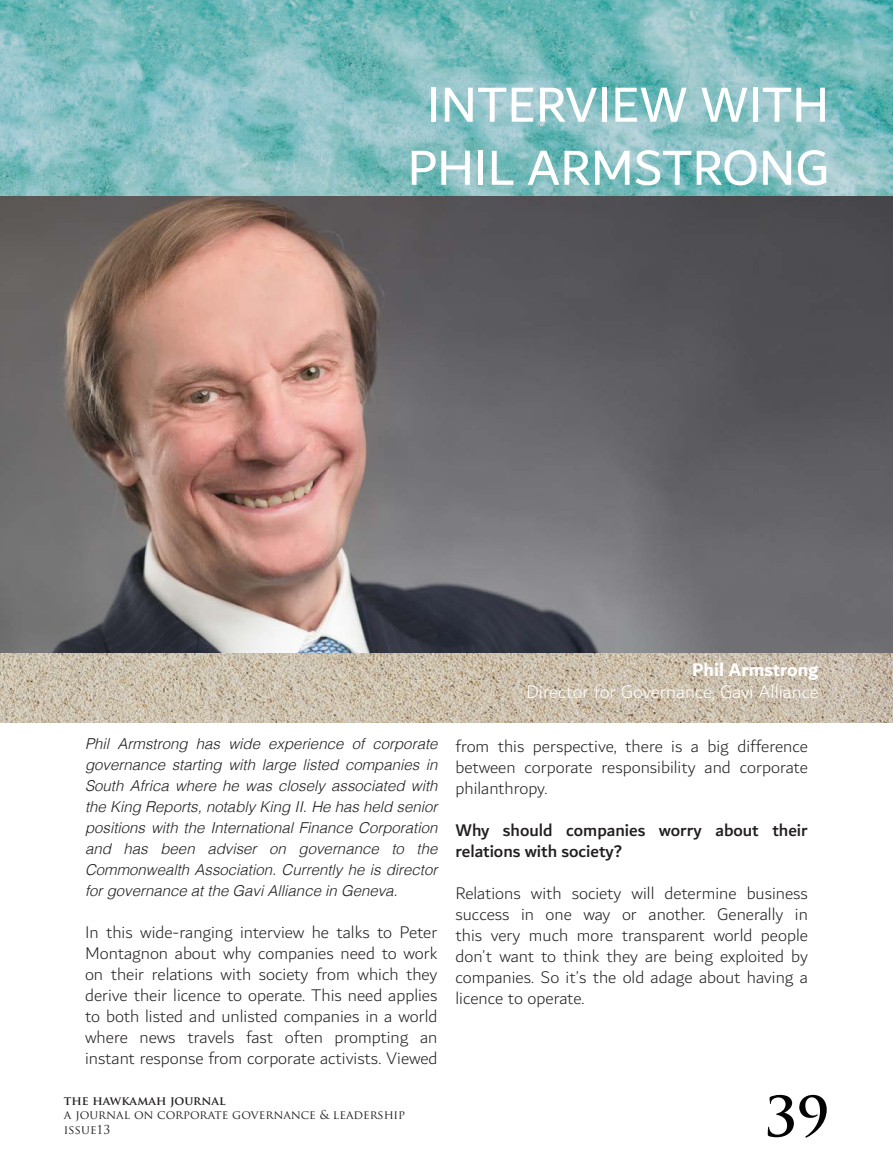
<style>
.page{position:relative;width:893px;height:1149px;background:#fff}
.page>*{position:absolute;margin:0;border:0;box-sizing:border-box;transform-origin:0 0}
.t1{font:700 54px "Trajan Pro";color:#040503}
.t2{font:52.5px "Dubai";color:#fff}
.t3{font:300 19.5px "Dubai";color:#fff}
.t4{font:700 19.5px "Dubai";color:#fff}
.t5{font:300 18px/21px "Dubai";color:#231f20;text-align:justify}
.t6{font:500 18px/21px "Dubai";color:#231f20}
.t7{font:italic 300 15px/21px "Helvetica";color:#231f20;text-align:justify}
.t8{font:12px "Trajan Pro";color:#231f20}
.t9{font:700 12px "Trajan Pro";color:#231f20}
</style>
<div class="page">
<img style="left:0;top:195px;width:893px;height:458px">
<svg style="left:0;top:0;width:893px;height:195px;background:#80bec0"></svg>
<svg style="left:0;top:653px;width:893px;height:69px;background:#c8bca9"></svg>
<p class="t2" style="left:427px;top:73px;width:404px">INTERVIEW WITH</p>
<p class="t2" style="left:407px;top:136px;width:423px">PHIL ARMSTRONG</p>
<p class="t7" style="left:85px;top:732px;width:354px">Phil Armstrong has wide experience of corporate governance starting with large listed companies in South Africa where he was closely associated with the King Reports, notably King II. He has held senior positions with the International Finance Corporation and has been adviser on governance to the Commonwealth Association. Currently he is director for governance at the Gavi Alliance in Geneva.</p>
<p class="t5" style="left:85px;top:922px;width:354px">In this wide-ranging interview he talks to Peter Montagnon about why companies need to work on their relations with society from which they derive their licence to operate. This need applies to both listed and unlisted companies in a world where news travels fast often prompting an instant response from corporate activists. Viewed</p>
<p class="t9" style="left:64px;top:1092px;width:163px">THE HAWKAMAH JOURNAL</p>
<p class="t8" style="left:64px;top:1106px;width:343px">A JOURNAL ON CORPORATE GOVERNANCE &amp; LEADERSHIP</p>
<p class="t8" style="left:64px;top:1121px;width:48px">ISSUE13</p>
<p class="t4" style="left:692px;top:657px;width:128px">Phil Armstrong</p>
<p class="t3" style="left:526px;top:676px;width:294px">Director for Governance, Gavi Alliance</p>
<p class="t5" style="left:455px;top:735px;width:354px">from this perspective, there is a big difference between corporate responsibility and corporate philanthropy.</p>
<p class="t6" style="left:455px;top:819px;width:354px">Why should companies worry about their relations with society?</p>
<p class="t5" style="left:455px;top:882px;width:354px">Relations with society will determine business success in one way or another. Generally in this very much more transparent world people don’t want to think they are being exploited by companies. So it’s the old adage about having a licence to operate.</p>
<p class="t1" style="left:765px;top:1082px;width:66px">39</p>
</div>
